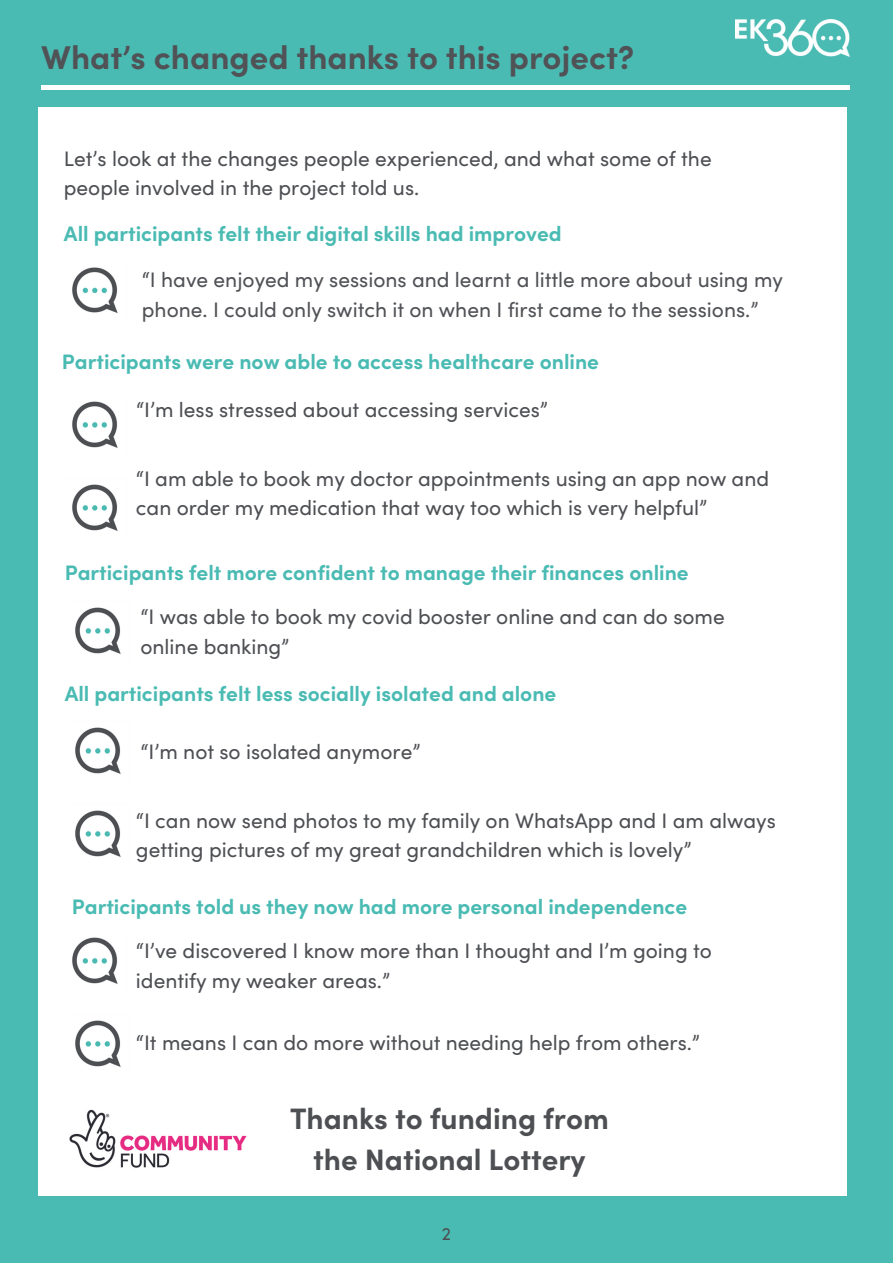
<style>
.page{position:relative;width:893px;height:1264px;background:#fff}
.page>*{position:absolute;margin:0;border:0;box-sizing:border-box;transform-origin:0 0}
.t1{font:700 33px "Sofia Pro";color:#505256}
.t2{font:700 29.55px/40.5px "Sofia Pro";color:#4d4f53;text-align:center}
.t3{font:21px/29.2px "Sofia Pro";color:#4d4f53}
.t4{font:700 21px "Sofia Pro";color:#4abbb3}
.t5{font:21px/29.2px "Sofia Pro";color:#505256}
.t6{font:18px "Sofia Pro";color:#4d4f53}
</style>
<div class="page">
<div style="left:0;top:0;width:892px;height:1262px;background:#4abbb3"></div>
<img style="left:735px;top:19px;width:114px;height:37px">
<div style="left:39px;top:108px;width:807px;height:1087px;background:#fff"></div>
<hr style="left:41px;top:86px;width:808px;height:3px;background:#fff">
<img style="left:72px;top:267px;width:46px;height:47px">
<img style="left:72px;top:401px;width:46px;height:47px">
<img style="left:72px;top:484px;width:46px;height:47px">
<img style="left:75px;top:607px;width:46px;height:47px">
<img style="left:75px;top:727px;width:46px;height:47px">
<img style="left:75px;top:810px;width:46px;height:47px">
<img style="left:72px;top:937px;width:46px;height:47px">
<img style="left:75px;top:1020px;width:46px;height:47px">
<img style="left:69px;top:1109px;width:178px;height:59px">
<h1 class="t1" style="left:41px;top:35px;width:594px">What’s changed thanks to this project?</h1>
<p class="t3" style="left:64px;top:143px;width:649px">Let’s look at the changes people experienced, and what some of the people involved in the project told us.</p>
<p class="t4" style="left:64px;top:220px;width:499px">All participants felt their digital skills had improved</p>
<p class="t5" style="left:142px;top:265px;width:642px">“I have enjoyed my sessions and learnt a little more about using my phone. I could only switch it on when I first came to the sessions.”</p>
<p class="t4" style="left:62px;top:347px;width:538px">Participants were now able to access healthcare online</p>
<p class="t3" style="left:136px;top:394px;width:413px">“I’m less stressed about accessing services”</p>
<p class="t3" style="left:136px;top:463px;width:634px">“I am able to book my doctor appointments using an app now and can order my medication that way too which is very helpful”</p>
<p class="t4" style="left:65px;top:559px;width:625px">Participants felt more confident to manage their finances online</p>
<p class="t3" style="left:140px;top:601px;width:586px">“I was able to book my covid booster online and can do some online banking”</p>
<p class="t4" style="left:65px;top:680px;width:493px">All participants felt less socially isolated and alone</p>
<p class="t3" style="left:140px;top:736px;width:281px">“I’m not so isolated anymore”</p>
<p class="t3" style="left:136px;top:804px;width:641px">“I can now send photos to my family on WhatsApp and I am always getting pictures of my great grandchildren which is lovely”</p>
<p class="t4" style="left:72px;top:893px;width:616px">Participants told us they now had more personal independence</p>
<p class="t3" style="left:136px;top:935px;width:577px">“I’ve discovered I know more than I thought and I’m going to identify my weaker areas.”</p>
<p class="t3" style="left:136px;top:1027px;width:565px">“It means I can do more without needing help from others.”</p>
<h2 class="t2" style="left:290px;top:1097px;width:320px">Thanks to funding from the National Lottery</h2>
<p class="t6" style="left:441px;top:1222px;width:11px">2</p>
</div>
